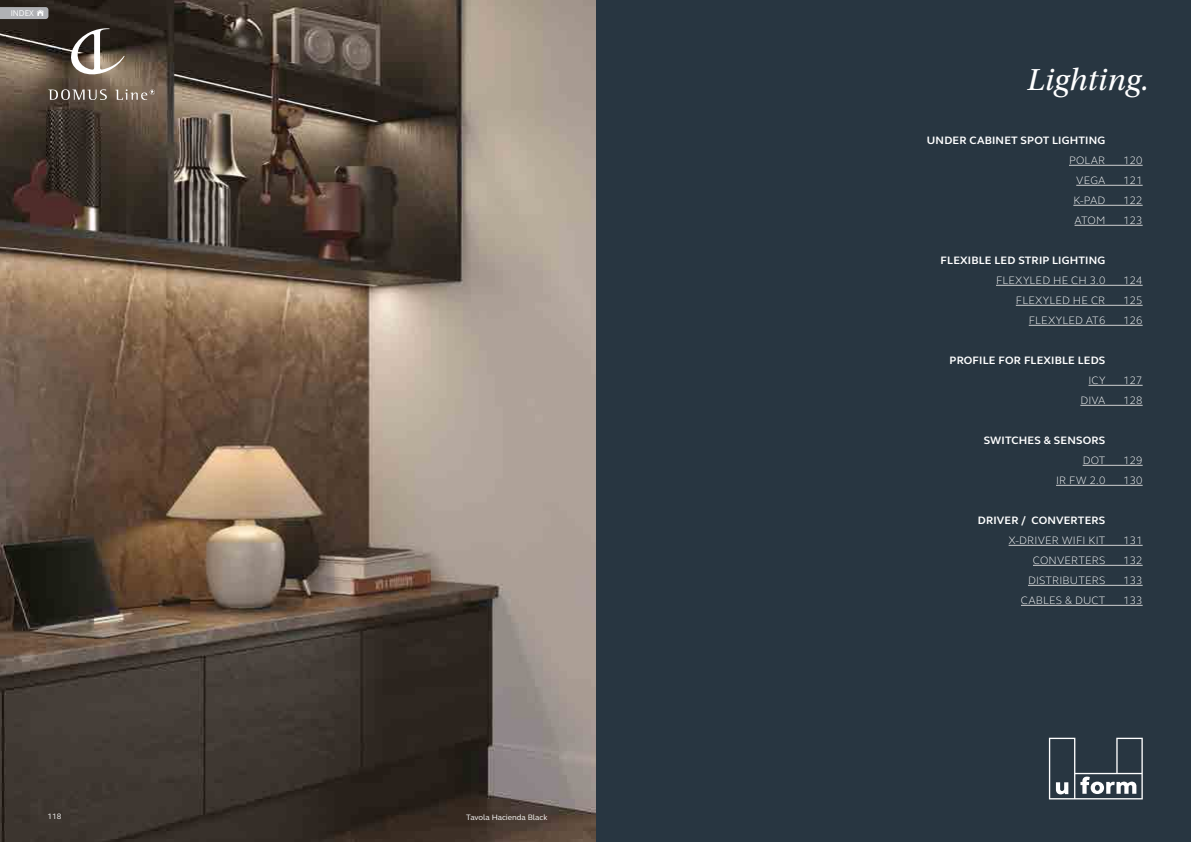
<style>
.page{position:relative;width:1191px;height:842px;background:#283641}
.page>*{position:absolute;margin:0;border:0;box-sizing:border-box;transform-origin:0 0}
.t1{font:italic 32px "Utopia Std";letter-spacing:.005em;color:#fff}
.t2{font:300 11px "FS Elliot";letter-spacing:.015em;color:#fff}
.t3{font:700 11px "FS Elliot";letter-spacing:.015em;color:#fff}
.t4{font:8px "FS Elliot";color:#fff}
.t5{font:8px "Open Sans";color:#fff}
</style>
<div class="page">
<img style="left:0;top:0;width:595px;height:842px">
<svg style="left:67px;top:28px;width:58px;height:50px"></svg>
<svg style="left:48px;top:89px;width:59px;height:11px"></svg>
<svg style="left:115px;top:89px;width:40px;height:11px"></svg>
<svg style="left:1049px;top:738px;width:93px;height:61px"></svg>
<hr style="left:1069px;top:165px;width:73px;height:1px;background:#d0d0d0">
<hr style="left:1076px;top:185px;width:66px;height:1px;background:#d0d0d0">
<hr style="left:1073px;top:205px;width:69px;height:1px;background:#d0d0d0">
<hr style="left:1074px;top:225px;width:68px;height:1px;background:#d0d0d0">
<hr style="left:996px;top:285px;width:146px;height:1px;background:#d0d0d0">
<hr style="left:1015px;top:305px;width:127px;height:1px;background:#d0d0d0">
<hr style="left:1028px;top:325px;width:114px;height:1px;background:#d0d0d0">
<hr style="left:1088px;top:385px;width:54px;height:1px;background:#d0d0d0">
<hr style="left:1080px;top:405px;width:62px;height:1px;background:#d0d0d0">
<hr style="left:1082px;top:465px;width:60px;height:1px;background:#d0d0d0">
<hr style="left:1056px;top:485px;width:86px;height:1px;background:#d0d0d0">
<hr style="left:1008px;top:545px;width:134px;height:1px;background:#d0d0d0">
<hr style="left:1033px;top:565px;width:109px;height:1px;background:#d0d0d0">
<hr style="left:1028px;top:585px;width:114px;height:1px;background:#d0d0d0">
<hr style="left:1021px;top:605px;width:121px;height:1px;background:#d0d0d0">
<svg style="left:0;top:7px;width:48px;height:12px"></svg>
<p class="t5" style="left:11px;top:7px;width:25px">INDEX</p>
<p class="t4" style="left:48px;top:811px;width:15px">118</p>
<p class="t4" style="left:466px;top:812px;width:83px">Tavola Hacienda Black</p>
<h1 class="t1" style="left:1027px;top:62px;width:123px">Lighting.</h1>
<p class="t3" style="left:927px;top:133px;width:180px">UNDER CABINET SPOT LIGHTING</p>
<p class="t2" style="left:1069px;top:153px;width:38px">POLAR</p>
<p class="t2" style="left:1123px;top:153px;width:21px">120</p>
<p class="t2" style="left:1076px;top:173px;width:31px">VEGA</p>
<p class="t2" style="left:1123px;top:173px;width:21px">121</p>
<p class="t2" style="left:1073px;top:193px;width:33px">K-PAD</p>
<p class="t2" style="left:1123px;top:193px;width:21px">122</p>
<p class="t2" style="left:1074px;top:213px;width:32px">ATOM</p>
<p class="t2" style="left:1123px;top:213px;width:21px">123</p>
<p class="t3" style="left:940px;top:253px;width:166px">FLEXIBLE LED STRIP LIGHTING</p>
<p class="t2" style="left:996px;top:273px;width:111px">FLEXYLED HE CH 3.0</p>
<p class="t2" style="left:1123px;top:273px;width:21px">124</p>
<p class="t2" style="left:1015px;top:293px;width:91px">FLEXYLED HE CR</p>
<p class="t2" style="left:1123px;top:293px;width:21px">125</p>
<p class="t2" style="left:1028px;top:313px;width:78px">FLEXYLED AT6</p>
<p class="t2" style="left:1123px;top:313px;width:21px">126</p>
<p class="t3" style="left:949px;top:353px;width:157px">PROFILE FOR FLEXIBLE LEDS</p>
<p class="t2" style="left:1088px;top:373px;width:19px">ICY</p>
<p class="t2" style="left:1123px;top:373px;width:21px">127</p>
<p class="t2" style="left:1080px;top:393px;width:27px">DIVA</p>
<p class="t2" style="left:1123px;top:393px;width:21px">128</p>
<p class="t3" style="left:983px;top:433px;width:123px">SWITCHES &amp; SENSORS</p>
<p class="t2" style="left:1082px;top:453px;width:24px">DOT</p>
<p class="t2" style="left:1123px;top:453px;width:21px">129</p>
<p class="t2" style="left:1056px;top:473px;width:51px">IR FW 2.0</p>
<p class="t2" style="left:1123px;top:473px;width:21px">130</p>
<p class="t3" style="left:977px;top:513px;width:129px">DRIVER / CONVERTERS</p>
<p class="t2" style="left:1008px;top:533px;width:98px">X-DRIVER WIFI KIT</p>
<p class="t2" style="left:1123px;top:533px;width:21px">131</p>
<p class="t2" style="left:1033px;top:553px;width:74px">CONVERTERS</p>
<p class="t2" style="left:1123px;top:553px;width:21px">132</p>
<p class="t2" style="left:1028px;top:573px;width:79px">DISTRIBUTERS</p>
<p class="t2" style="left:1123px;top:573px;width:21px">133</p>
<p class="t2" style="left:1021px;top:593px;width:86px">CABLES &amp; DUCT</p>
<p class="t2" style="left:1123px;top:593px;width:21px">133</p>
</div>
